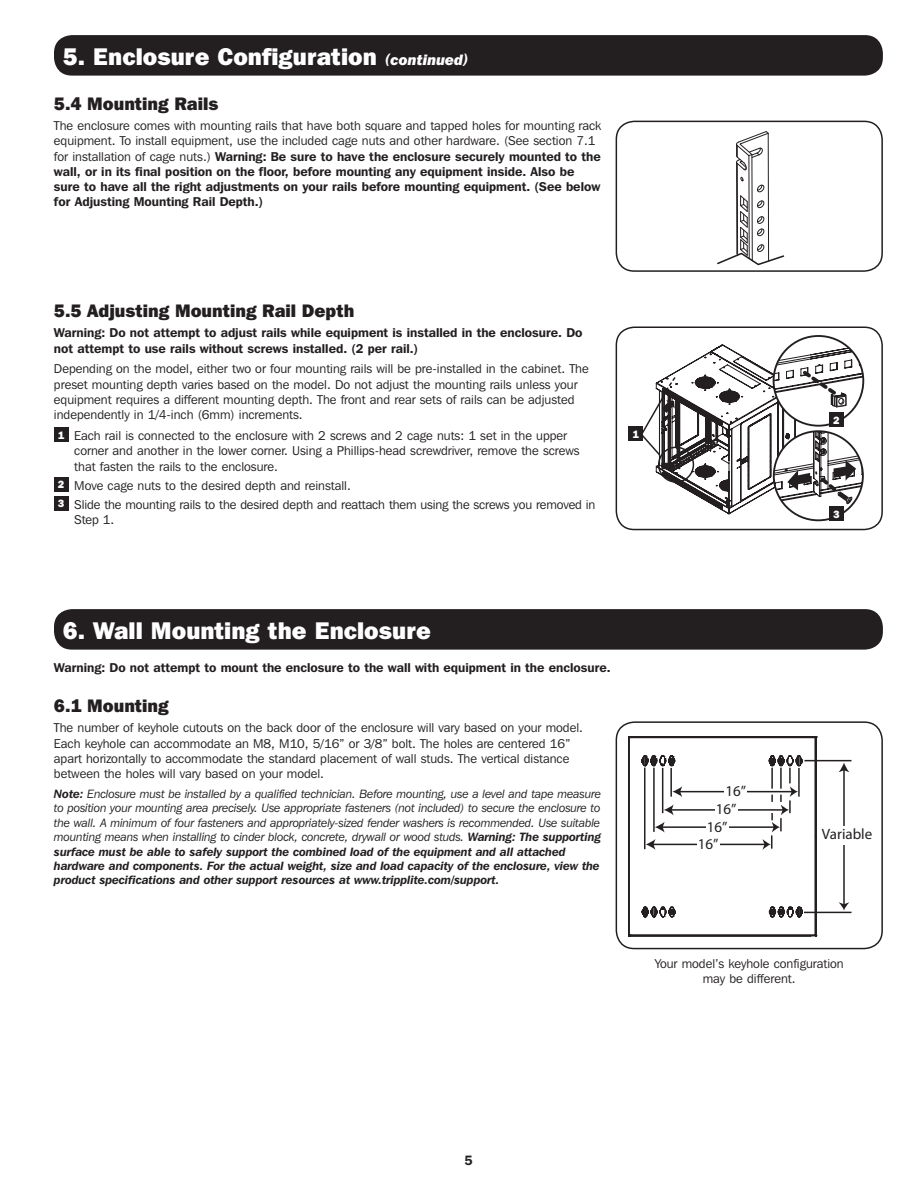
<style>
.page{position:relative;width:918px;height:1188px;background:#fff}
.page>*{position:absolute;margin:0;border:0;box-sizing:border-box;transform-origin:0 0}
.t1{font:800 24px "Franklin Gothic IT Cby BT";color:#fff}
.t2{font:800 18px "Franklin Gothic IT Cby BT";color:#231f20}
.t3{font:15px/17.2px "Myriad Pro";color:#231f20}
.t4{font:600 13.5px "Franklin Gothic IT Cby BT";color:#231f20}
.t5{font:12.75px/15.3px "Franklin Gothic IT Cby BT";color:#231f20}
.t6{font:600 12.75px/15.3px "Franklin Gothic IT Cby BT";color:#231f20}
.t7{font:italic 12px/14.4px "Franklin Gothic IT Cby BT";letter-spacing:-.01em;color:#231f20}
.t8{font:800 10.5px "Franklin Gothic IT Cby BT";color:#fff}
.s1{font-style:italic;font-size:15px}
.s2{font-weight:400}
.s3{font-weight:800;font-size:10.5px;color:#fff}
.s4{font-weight:600}
</style>
<div class="page">
<div style="left:54px;top:35px;width:829px;height:41px;background:#231f20;border-radius:18px"></div>
<div style="left:54px;top:609px;width:829px;height:41px;background:#231f20;border-radius:18px"></div>
<div style="left:54px;top:427px;width:14px;height:15px;background:#231f20"></div>
<div style="left:54px;top:477px;width:14px;height:14px;background:#231f20"></div>
<div style="left:54px;top:496px;width:14px;height:14px;background:#231f20"></div>
<svg style="left:717px;top:131px;width:68px;height:135px"></svg>
<div style="left:616px;top:121px;width:267px;height:151px;border:2px solid #231f20;border-radius:18px"></div>
<div style="left:616px;top:326px;width:267px;height:204px;border:2px solid #231f20;border-radius:18px"></div>
<hr style="left:804px;top:760px;width:47px;height:1px;background:#231f20">
<hr style="left:804px;top:912px;width:47px;height:1px;background:#231f20">
<hr style="left:843px;top:769px;width:2px;height:136px;background:#231f20">
<svg style="left:839px;top:902px;width:10px;height:8px"></svg>
<svg style="left:839px;top:763px;width:10px;height:9px"></svg>
<svg style="left:628px;top:737px;width:189px;height:199px"></svg>
<div style="left:725px;top:789px;width:22px;height:5px;background:#fff"></div>
<div style="left:840px;top:826px;width:8px;height:18px;background:#fff"></div>
<div style="left:616px;top:721px;width:267px;height:228px;border:2px solid #231f20;border-radius:18px"></div>
<div style="left:629px;top:426px;width:14px;height:14px;background:#231f20"></div>
<div style="left:829px;top:507px;width:15px;height:14px;background:#231f20"></div>
<svg style="left:639px;top:339px;width:224px;height:175px"></svg>
<h1 class="t1" style="left:63px;top:41px;width:407px">5. Enclosure Configuration <span class="s1">(continued)</span></h1>
<h2 class="t2" style="left:54px;top:92px;width:166px">5.4 Mounting Rails</h2>
<p class="t6" style="left:54px;top:118px;width:549px"><span class="s2">The enclosure comes with mounting rails that have both square and tapped holes for mounting rack equipment. To install equipment, use the included cage nuts and other hardware. (See section 7.1 for installation of cage nuts.)</span> Warning: Be sure to have the enclosure securely mounted to the wall, or in its final position on the floor, before mounting any equipment inside. Also be sure to have all the right adjustments on your rails before mounting equipment. (See below for Adjusting Mounting Rail Depth.)</p>
<h2 class="t2" style="left:54px;top:299px;width:302px">5.5 Adjusting Mounting Rail Depth</h2>
<p class="t6" style="left:54px;top:325px;width:530px">Warning: Do not attempt to adjust rails while equipment is installed in the enclosure. Do not attempt to use rails without screws installed. (2 per rail.)</p>
<p class="t5" style="left:54px;top:361px;width:536px">Depending on the model, either two or four mounting rails will be pre-installed in the cabinet. The preset mounting depth varies based on the model. Do not adjust the mounting rails unless your equipment requires a different mounting depth. The front and rear sets of rails can be adjusted independently in 1/4-inch (6mm) increments.</p>
<p class="t5" style="left:74px;top:428px;width:507px;text-indent:-16px"><span class="s3">1</span> Each rail is connected to the enclosure with 2 screws and 2 cage nuts: 1 set in the upper corner and another in the lower corner. Using a Phillips-head screwdriver, remove the screws that fasten the rails to the enclosure.</p>
<p class="t5" style="left:58px;top:476px;width:539px;line-height:19px"><span class="s3">2</span> Move cage nuts to the desired depth and reinstall.<br><span class="s3">3</span> Slide the mounting rails to the desired depth and reattach them using the screws you removed in</p>
<p class="t5" style="left:74px;top:512px;width:41px">Step 1.</p>
<p class="t8" style="left:632px;top:427px;width:8px">1</p>
<p class="t8" style="left:833px;top:413px;width:8px">2</p>
<p class="t8" style="left:833px;top:507px;width:8px">3</p>
<h1 class="t1" style="left:63px;top:615px;width:369px">6. Wall Mounting the Enclosure</h1>
<p class="t6" style="left:54px;top:659px;width:558px">Warning: Do not attempt to mount the enclosure to the wall with equipment in the enclosure.</p>
<h2 class="t2" style="left:54px;top:694px;width:116px">6.1 Mounting</h2>
<p class="t5" style="left:54px;top:720px;width:530px">The number of keyhole cutouts on the back door of the enclosure will vary based on your model.<br>Each keyhole can accommodate an M8, M10, 5/16” or 3/8” bolt. The holes are centered 16” apart horizontally to accommodate the standard placement of wall studs. The vertical distance between the holes will vary based on your model.</p>
<p class="t7" style="left:54px;top:786px;width:549px"><span class="s4">Note:</span> Enclosure must be installed by a qualified technician. Before mounting, use a level and tape measure to position your mounting area precisely. Use appropriate fasteners (not included) to secure the enclosure to the wall. A minimum of four fasteners and appropriately-sized fender washers is recommended. Use suitable mounting means when installing to cinder block, concrete, drywall or wood studs. <span class="s4">Warning: The supporting surface must be able to safely support the combined load of the equipment and all attached hardware and components. For the actual weight, size and load capacity of the enclosure, view the product specifications and other support resources at www.tripplite.com/support.</span></p>
<p class="t3" style="left:725px;top:782px;width:22px">16”</p>
<p class="t3" style="left:716px;top:801px;width:22px">16”</p>
<p class="t3" style="left:698px;top:818px;width:31px;text-indent:9px">16”<br>16”</p>
<p class="t3" style="left:822px;top:825px;width:52px">Variable</p>
<p class="t5" style="left:655px;top:955px;width:191px;text-align:center">Your model’s keyhole configuration may be different.</p>
<p class="t4" style="left:464px;top:1152px;width:10px">5</p>
</div>
